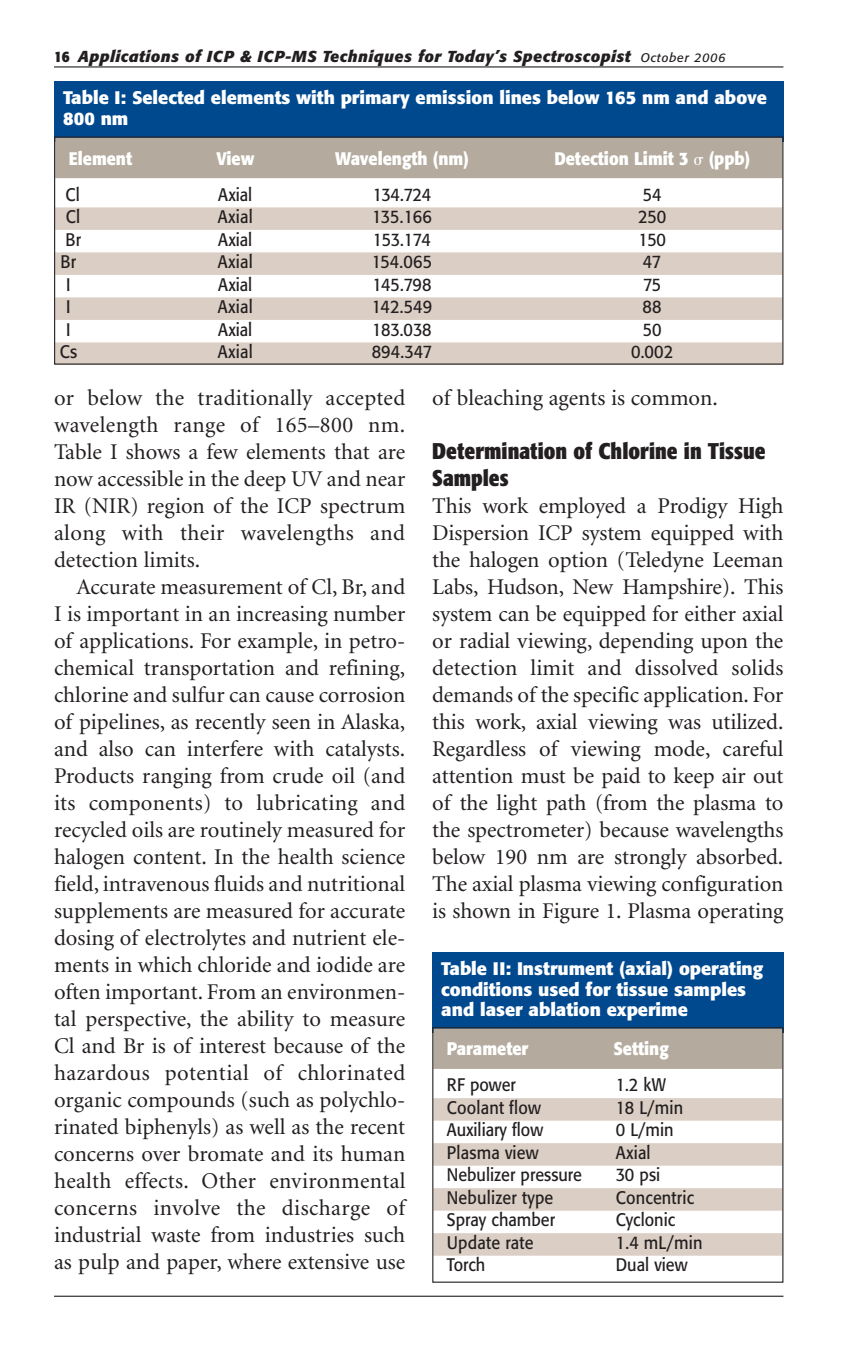
<style>
.page{position:relative;width:851px;height:1357px;background:#fff}
.page>*{position:absolute;margin:0;border:0;box-sizing:border-box;transform-origin:0 0}
.t1{font:22.5px/27px "Minion";color:#231f20;text-align:justify}
.t2{font:700 condensed 22.5px/27px "Formata";color:#231f20}
.t3{font:18px "Formata";color:#231f20;scale:.9 1}
.t4{font:700 18px/20.2px "Formata";color:#fff}
.t5{font:700 18px "Formata";color:#fff;scale:.9 1}
.t6{font:italic 700 15.75px "Formata";letter-spacing:.03em;color:#231f20}
.s1{font-style:normal;font-stretch:condensed}
.s2{font-weight:400;font-size:12.38px}
</style>
<div class="page">
<hr style="left:54px;top:66px;width:729px;height:1px;background:#231f20">
<hr style="left:54px;top:1295px;width:729px;height:2px;background:#231f20">
<div style="left:54px;top:81px;width:729px;height:61px;background:#01498e"></div>
<div style="left:55px;top:138px;width:727px;height:40px;background:#b4ab9e"></div>
<div style="left:55px;top:207px;width:727px;height:23px;background:#dbcec4"></div>
<div style="left:55px;top:252px;width:727px;height:23px;background:#dbcec4"></div>
<div style="left:55px;top:297px;width:727px;height:23px;background:#dbcec4"></div>
<div style="left:55px;top:342px;width:727px;height:23px;background:#dbcec4"></div>
<div style="left:54px;top:136px;width:729px;height:229px;border:1px solid #231f20"></div>
<div style="left:432px;top:952px;width:351px;height:80px;background:#01498e"></div>
<div style="left:433px;top:1028px;width:349px;height:41px;background:#b4ab9e"></div>
<div style="left:433px;top:1098px;width:349px;height:22px;background:#dbcec4"></div>
<div style="left:433px;top:1143px;width:349px;height:22px;background:#dbcec4"></div>
<div style="left:433px;top:1188px;width:349px;height:22px;background:#dbcec4"></div>
<div style="left:433px;top:1233px;width:349px;height:22px;background:#dbcec4"></div>
<div style="left:432px;top:1027px;width:351px;height:255px;border:1px solid #231f20"></div>
<p class="t6" style="left:54px;top:50px;width:673px"><span class="s1">16</span> Applications of ICP &amp; ICP-MS Techniques for Today’s Spectroscopist <span class="s2">October 2006</span></p>
<p class="t4" style="left:63px;top:89px;width:705px">Table I: Selected elements with primary emission lines below 165 nm and above<br>800 nm</p>
<p class="t5" style="left:69px;top:150px;width:72px">Element</p>
<p class="t5" style="left:216px;top:150px;width:44px">View</p>
<p class="t5" style="left:335px;top:150px;width:150px">Wavelength (nm)</p>
<p class="t5" style="left:554px;top:150px;width:219px">Detection Limit 3 (ppb)</p>
<p class="t3" style="left:66px;top:187px;width:17px">Cl</p>
<p class="t3" style="left:218px;top:187px;width:39px">Axial</p>
<p class="t3" style="left:373px;top:187px;width:66px">134.724</p>
<p class="t3" style="left:643px;top:187px;width:22px">54</p>
<p class="t3" style="left:66px;top:209px;width:17px">Cl</p>
<p class="t3" style="left:218px;top:209px;width:40px">Axial</p>
<p class="t3" style="left:372px;top:209px;width:68px">135.166</p>
<p class="t3" style="left:638px;top:209px;width:33px">250</p>
<p class="t3" style="left:66px;top:232px;width:19px">Br</p>
<p class="t3" style="left:218px;top:232px;width:39px">Axial</p>
<p class="t3" style="left:373px;top:232px;width:66px">153.174</p>
<p class="t3" style="left:638px;top:232px;width:32px">150</p>
<p class="t3" style="left:61px;top:254px;width:19px">Br</p>
<p class="t3" style="left:218px;top:254px;width:40px">Axial</p>
<p class="t3" style="left:371px;top:254px;width:69px">154.065</p>
<p class="t3" style="left:643px;top:254px;width:22px">47</p>
<p class="t3" style="left:66px;top:277px;width:6px">I</p>
<p class="t3" style="left:218px;top:277px;width:39px">Axial</p>
<p class="t3" style="left:372px;top:277px;width:67px">145.798</p>
<p class="t3" style="left:643px;top:277px;width:22px">75</p>
<p class="t3" style="left:66px;top:299px;width:6px">I</p>
<p class="t3" style="left:218px;top:299px;width:40px">Axial</p>
<p class="t3" style="left:371px;top:299px;width:69px">142.549</p>
<p class="t3" style="left:642px;top:299px;width:23px">88</p>
<p class="t3" style="left:66px;top:322px;width:6px">I</p>
<p class="t3" style="left:218px;top:322px;width:39px">Axial</p>
<p class="t3" style="left:372px;top:322px;width:67px">183.038</p>
<p class="t3" style="left:643px;top:322px;width:22px">50</p>
<p class="t3" style="left:60px;top:344px;width:21px">Cs</p>
<p class="t3" style="left:218px;top:344px;width:40px">Axial</p>
<p class="t3" style="left:371px;top:344px;width:69px">894.347</p>
<p class="t3" style="left:631px;top:344px;width:48px">0.002</p>
<p class="t1" style="left:54px;top:386px;width:353px">or below the traditionally accepted wavelength range of 165–800 nm.<br>Table I shows a few elements that are now accessible in the deep UV and near IR (NIR) region of the ICP spectrum along with their wavelengths and detection limits.</p>
<p class="t1" style="left:54px;top:575px;width:353px;text-indent:23px">Accurate measurement of Cl, Br, and I is important in an increasing number of applications. For example, in petro&shy;chemical transportation and refining, chlorine and sulfur can cause corrosion of pipelines, as recently seen in Alaska, and also can interfere with catalysts.<br>Products ranging from crude oil (and its components) to lubricating and recycled oils are routinely measured for halogen content. In the health science field, intravenous fluids and nutritional supplements are measured for accurate dosing of electrolytes and nutrient ele&shy;ments in which chloride and iodide are often important. From an environmen&shy;tal perspective, the ability to measure Cl and Br is of interest because of the hazardous potential of chlorinated organic compounds (such as polychlo&shy;rinated biphenyls) as well as the recent concerns over bromate and its human health effects. Other environmental concerns involve the discharge of industrial waste from industries such as pulp and paper, where extensive use</p>
<p class="t1" style="left:432px;top:386px;width:287px">of bleaching agents is common.</p>
<p class="t2" style="left:432px;top:439px;width:335px">Determination of Chlorine in Tissue<br>Samples</p>
<p class="t1" style="left:432px;top:494px;width:353px">This work employed a Prodigy High Dispersion ICP system equipped with the halogen option (Teledyne Leeman Labs, Hudson, New Hampshire). This system can be equipped for either axial or radial viewing, depending upon the detection limit and dissolved solids demands of the specific application. For this work, axial viewing was utilized.<br>Regardless of viewing mode, careful attention must be paid to keep air out of the light path (from the plasma to the spectrometer) because wavelengths below 190 nm are strongly absorbed.<br>The axial plasma viewing configuration is shown in Figure 1. Plasma operating</p>
<p class="t4" style="left:441px;top:960px;width:323px">Table II: Instrument (axial) operating conditions used for tissue samples and laser ablation experime</p>
<p class="t5" style="left:447px;top:1041px;width:92px">Parameter</p>
<p class="t5" style="left:613px;top:1041px;width:63px">Setting</p>
<p class="t3" style="left:447px;top:1077px;width:78px">RF power</p>
<p class="t3" style="left:615px;top:1077px;width:57px">1.2 kW</p>
<p class="t3" style="left:447px;top:1100px;width:106px">Coolant flow</p>
<p class="t3" style="left:615px;top:1100px;width:76px">18 L/min</p>
<p class="t3" style="left:447px;top:1122px;width:109px">Auxiliary flow</p>
<p class="t3" style="left:615px;top:1122px;width:66px">0 L/min</p>
<p class="t3" style="left:447px;top:1145px;width:103px">Plasma view</p>
<p class="t3" style="left:615px;top:1145px;width:40px">Axial</p>
<p class="t3" style="left:447px;top:1167px;width:152px">Nebulizer pressure</p>
<p class="t3" style="left:615px;top:1167px;width:51px">30 psi</p>
<p class="t3" style="left:447px;top:1190px;width:120px">Nebulizer type</p>
<p class="t3" style="left:616px;top:1190px;width:88px">Concentric</p>
<p class="t3" style="left:447px;top:1212px;width:122px">Spray chamber</p>
<p class="t3" style="left:615px;top:1212px;width:67px">Cyclonic</p>
<p class="t3" style="left:447px;top:1235px;width:98px">Update rate</p>
<p class="t3" style="left:615px;top:1235px;width:98px">1.4 mL/min</p>
<p class="t3" style="left:447px;top:1257px;width:44px">Torch</p>
<p class="t3" style="left:615px;top:1257px;width:81px">Dual view</p>
</div>
